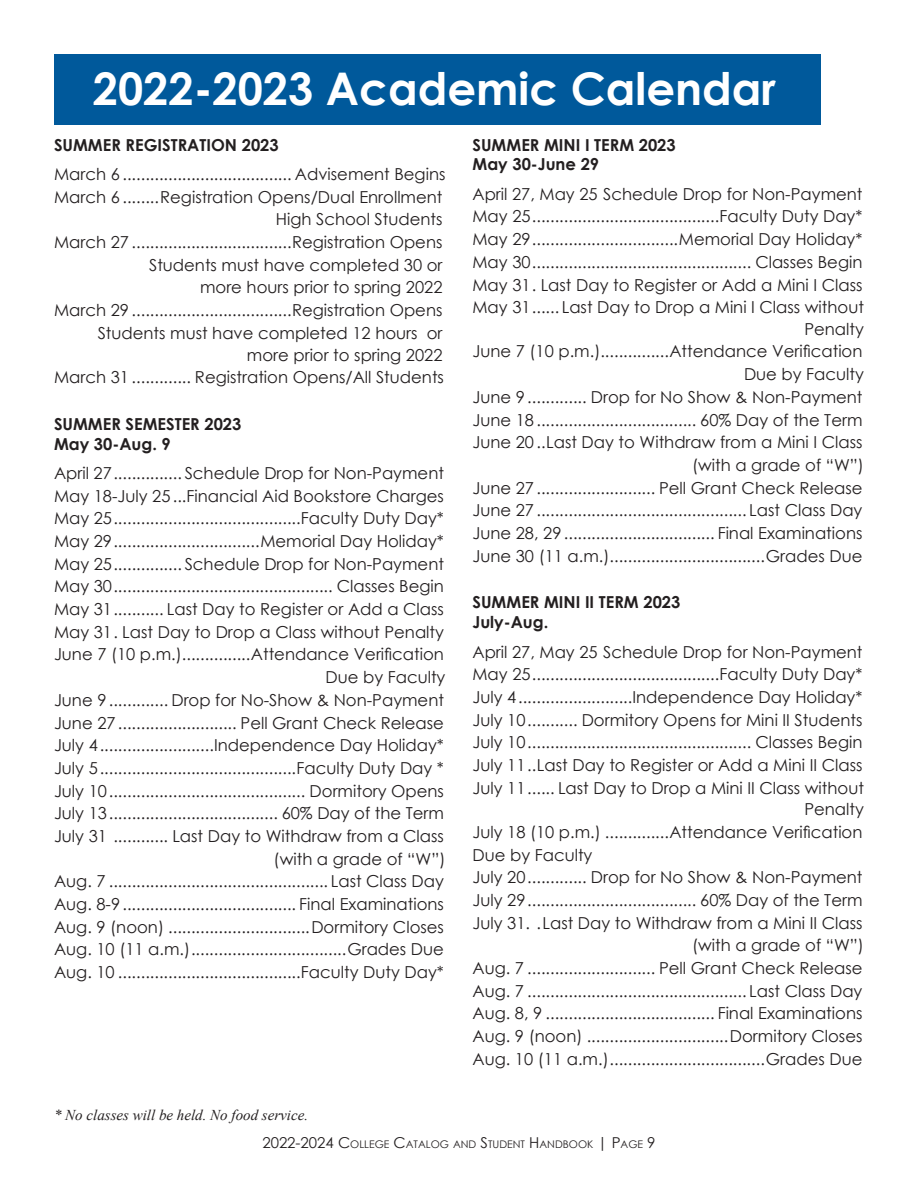
<style>
.page{position:relative;width:918px;height:1188px;background:#fff}
.page>*{position:absolute;margin:0;border:0;box-sizing:border-box;transform-origin:0 0}
.t1{font:700 45px "Century Gothic";color:#fff}
.t2{font:16.5px/21.6px "Century Gothic";color:#231f20;text-align:right}
.t3{font:700 16.5px "Century Gothic";color:#231f20}
.t4{font:italic 15px "Times New Roman";color:#231f20}
.t5{font:10.5px "Century Gothic";color:#231f20}
.s1{font-size:15px}
</style>
<div class="page">
<div style="left:54px;top:54px;width:767px;height:70px;background:#00599b"></div>
<p class="t1" style="left:93px;top:55px;width:685px">2022-2023 Academic Calendar</p>
<p class="t3" style="left:54px;top:132px;width:226px">SUMMER REGISTRATION 2023</p>
<p class="t2" style="left:54px;top:163px;width:393px">March 6 ..................................... Advisement Begins</p>
<p class="t2" style="left:54px;top:186px;width:390px">March 6 ........Registration Opens/Dual Enrollment</p>
<p class="t2" style="left:276px;top:208px;width:168px">High School Students</p>
<p class="t2" style="left:54px;top:231px;width:390px">March 27 ...................................Registration Opens</p>
<p class="t2" style="left:149px;top:254px;width:295px">Students must have completed 30 or</p>
<p class="t2" style="left:200px;top:276px;width:244px">more hours prior to spring 2022</p>
<p class="t2" style="left:54px;top:299px;width:390px">March 29 ...................................Registration Opens</p>
<p class="t2" style="left:98px;top:322px;width:346px">Students must have completed 12 hours or</p>
<p class="t2" style="left:247px;top:344px;width:197px">more prior to spring 2022</p>
<p class="t2" style="left:54px;top:366px;width:392px">March 31 ............. Registration Opens/All Students</p>
<p class="t3" style="left:54px;top:411px;width:189px">SUMMER SEMESTER 2023</p>
<p class="t3" style="left:54px;top:431px;width:118px">May 30-Aug. 9</p>
<p class="t2" style="left:54px;top:462px;width:392px">April 27............... Schedule Drop for Non-Payment</p>
<p class="t2" style="left:54px;top:485px;width:392px">May 18-July 25...Financial Aid Bookstore Charges</p>
<p class="t2" style="left:54px;top:507px;width:392px">May 25.........................................Faculty Duty Day*</p>
<p class="t2" style="left:54px;top:530px;width:391px">May 29................................Memorial Day Holiday*</p>
<p class="t2" style="left:54px;top:553px;width:392px">May 25............... Schedule Drop for Non-Payment</p>
<p class="t2" style="left:54px;top:575px;width:391px">May 30................................................ Classes Begin</p>
<p class="t2" style="left:54px;top:598px;width:392px">May 31........... Last Day to Register or Add a Class</p>
<p class="t2" style="left:54px;top:621px;width:392px">May 31. Last Day to Drop a Class without Penalty</p>
<p class="t2" style="left:54px;top:643px;width:392px">June 7 (10 p.m.)...............Attendance Verification</p>
<p class="t2" style="left:326px;top:666px;width:121px">Due by Faculty</p>
<p class="t2" style="left:54px;top:689px;width:392px">June 9 ............. Drop for No-Show &amp; Non-Payment</p>
<p class="t2" style="left:54px;top:712px;width:392px">June 27 .......................... Pell Grant Check Release</p>
<p class="t2" style="left:54px;top:734px;width:392px">July 4.........................Independence Day Holiday*</p>
<p class="t2" style="left:54px;top:757px;width:392px">July 5...........................................Faculty Duty Day *</p>
<p class="t2" style="left:54px;top:780px;width:392px">July 10........................................... Dormitory Opens</p>
<p class="t2" style="left:54px;top:802px;width:392px">July 13..................................... 60% Day of the Term</p>
<p class="t2" style="left:54px;top:825px;width:392px">July 31 ............ Last Day to Withdraw from a Class</p>
<p class="t2" style="left:274px;top:848px;width:173px">(with a grade of “W”)</p>
<p class="t2" style="left:54px;top:870px;width:391px">Aug. 7 ................................................ Last Class Day</p>
<p class="t2" style="left:54px;top:893px;width:391px">Aug. 8-9...................................... Final Examinations</p>
<p class="t2" style="left:54px;top:916px;width:392px">Aug. 9 (noon) ...............................Dormitory Closes</p>
<p class="t2" style="left:54px;top:938px;width:392px">Aug. 10 (11 a.m.)..................................Grades Due</p>
<p class="t2" style="left:54px;top:961px;width:392px">Aug. 10 ........................................Faculty Duty Day*</p>
<p class="t3" style="left:472px;top:132px;width:205px">SUMMER MINI I TERM 2023</p>
<p class="t3" style="left:472px;top:152px;width:128px">May 30-June 29</p>
<p class="t2" style="left:472px;top:183px;width:392px">April 27, May 25 Schedule Drop for Non-Payment</p>
<p class="t2" style="left:472px;top:205px;width:392px">May 25.........................................Faculty Duty Day*</p>
<p class="t2" style="left:472px;top:228px;width:391px">May 29................................Memorial Day Holiday*</p>
<p class="t2" style="left:472px;top:251px;width:391px">May 30................................................ Classes Begin</p>
<p class="t2" style="left:472px;top:273px;width:392px">May 31. Last Day to Register or Add a Mini I Class</p>
<p class="t2" style="left:472px;top:296px;width:393px">May 31...... Last Day to Drop a Mini I Class without<br>Penalty</p>
<p class="t2" style="left:472px;top:340px;width:392px">June 7 (10 p.m.)...............Attendance Verification</p>
<p class="t2" style="left:744px;top:363px;width:121px">Due by Faculty</p>
<p class="t2" style="left:472px;top:386px;width:392px">June 9 ............. Drop for No Show &amp; Non-Payment</p>
<p class="t2" style="left:472px;top:408px;width:392px">June 18 ................................... 60% Day of the Term</p>
<p class="t2" style="left:472px;top:431px;width:392px">June 20 ..Last Day to Withdraw from a Mini I Class</p>
<p class="t2" style="left:692px;top:454px;width:173px">(with a grade of “W”)</p>
<p class="t2" style="left:472px;top:477px;width:392px">June 27 .......................... Pell Grant Check Release</p>
<p class="t2" style="left:472px;top:499px;width:391px">June 27 .............................................. Last Class Day</p>
<p class="t2" style="left:472px;top:522px;width:391px">June 28, 29 ................................. Final Examinations</p>
<p class="t2" style="left:472px;top:545px;width:392px">June 30 (11 a.m.)..................................Grades Due</p>
<p class="t3" style="left:472px;top:590px;width:209px">SUMMER MINI II TERM 2023</p>
<p class="t3" style="left:472px;top:610px;width:77px">July-Aug.</p>
<p class="t2" style="left:472px;top:641px;width:392px">April 27, May 25 Schedule Drop for Non-Payment</p>
<p class="t2" style="left:472px;top:663px;width:392px">May 25.........................................Faculty Duty Day*</p>
<p class="t2" style="left:472px;top:686px;width:392px">July 4.........................Independence Day Holiday*</p>
<p class="t2" style="left:472px;top:709px;width:392px">July 10........... Dormitory Opens for Mini II Students</p>
<p class="t2" style="left:472px;top:731px;width:391px">July 10................................................. Classes Begin</p>
<p class="t2" style="left:472px;top:754px;width:392px">July 11..Last Day to Register or Add a Mini II Class</p>
<p class="t2" style="left:472px;top:777px;width:393px">July 11...... Last Day to Drop a Mini II Class without<br>Penalty</p>
<p class="t2" style="left:472px;top:821px;width:392px">July 18 (10 p.m.) ..............Attendance Verification</p>
<p class="t2" style="left:472px;top:844px;width:121px">Due by Faculty</p>
<p class="t2" style="left:472px;top:866px;width:392px">July 20............. Drop for No Show &amp; Non-Payment</p>
<p class="t2" style="left:472px;top:889px;width:392px">July 29..................................... 60% Day of the Term</p>
<p class="t2" style="left:472px;top:912px;width:392px">July 31. .Last Day to Withdraw from a Mini II Class</p>
<p class="t2" style="left:692px;top:934px;width:173px">(with a grade of “W”)</p>
<p class="t2" style="left:472px;top:957px;width:392px">Aug. 7 ............................ Pell Grant Check Release</p>
<p class="t2" style="left:472px;top:980px;width:391px">Aug. 7 ................................................ Last Class Day</p>
<p class="t2" style="left:472px;top:1002px;width:391px">Aug. 8, 9 ..................................... Final Examinations</p>
<p class="t2" style="left:472px;top:1025px;width:392px">Aug. 9 (noon) ...............................Dormitory Closes</p>
<p class="t2" style="left:472px;top:1048px;width:392px">Aug. 10 (11 a.m.)..................................Grades Due</p>
<p class="t4" style="left:54px;top:1104px;width:256px">* No classes will be held. No food service.</p>
<p class="t5" style="left:262px;top:1137px;width:395px"><span class="s1">2022-2024 C</span>OLLEGE <span class="s1">C</span>ATALOG AND <span class="s1">S</span>TUDENT <span class="s1">H</span>ANDBOOK <span class="s1">| P</span>AGE <span class="s1">9</span></p>
</div>
